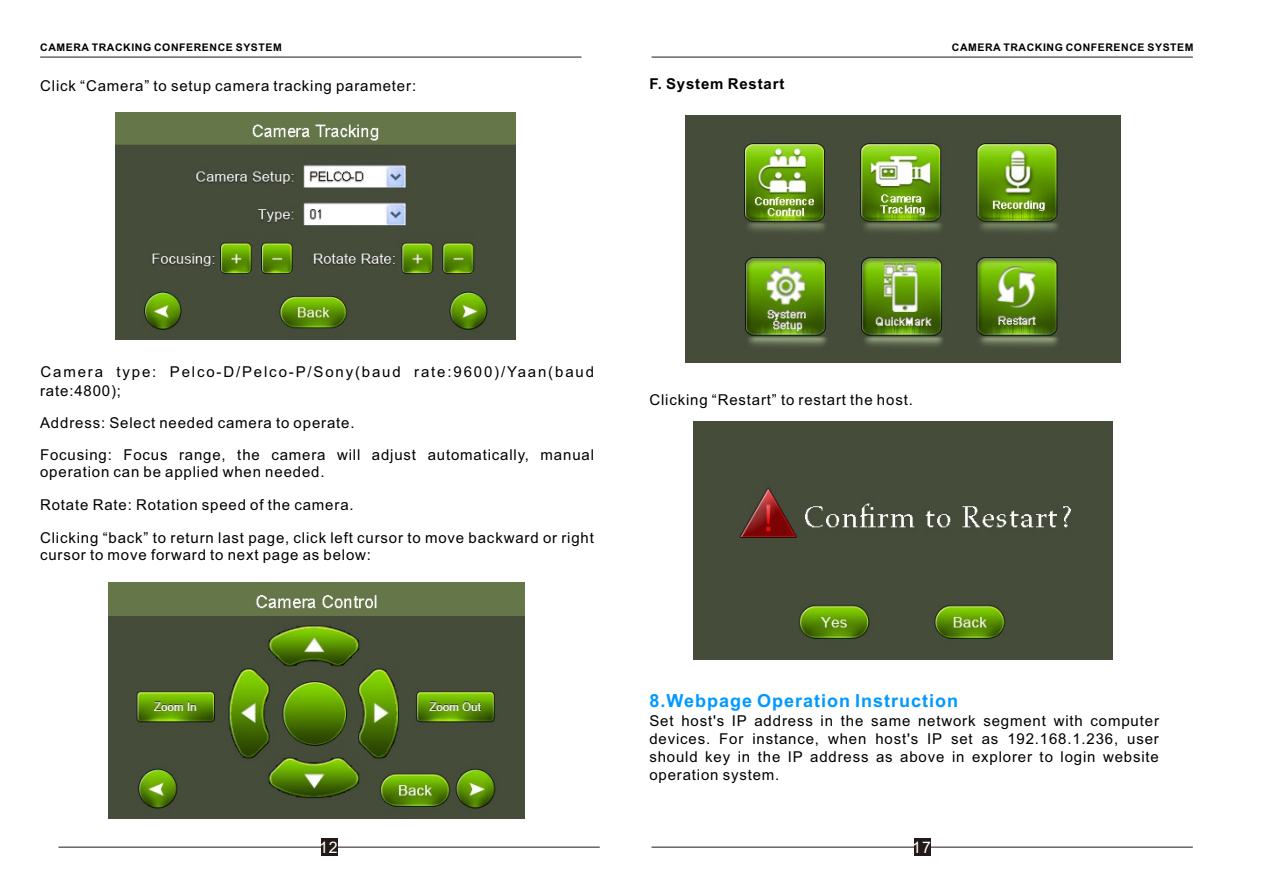
<style>
.page{position:relative;width:1263px;height:893px;background:#fff}
.page>*{position:absolute;margin:0;border:0;box-sizing:border-box;transform-origin:0 0}
.t1{font:700 18px "Arial";letter-spacing:.055em;color:#09f}
.t2{font:15.9px "Arial";color:#fff}
.t3{font:15px/18px "Arial";letter-spacing:.055em;color:#000}
.t4{font:15px/19.8px "Arial";letter-spacing:.125em;color:#000}
.t5{font:700 15px "Arial";letter-spacing:.055em;color:#000}
.t6{font:700 10.5px "Arial";letter-spacing:.055em;color:#000}
</style>
<div class="page">
<hr style="left:58px;top:847px;width:542px;height:1px;background:#231916">
<hr style="left:40px;top:57px;width:541px;height:1px;background:#231916">
<div style="left:321px;top:839px;width:17px;height:17px;background:#231916"></div>
<img style="left:115px;top:113px;width:400px;height:226px">
<img style="left:109px;top:583px;width:415px;height:235px">
<hr style="left:651px;top:57px;width:542px;height:1px;background:#231916">
<hr style="left:651px;top:847px;width:542px;height:1px;background:#231916">
<div style="left:914px;top:839px;width:17px;height:17px;background:#231916"></div>
<img style="left:685px;top:116px;width:435px;height:246px">
<img style="left:693px;top:422px;width:420px;height:237px">
<p class="t6" style="left:40px;top:43px;width:243px">CAMERA TRACKING CONFERENCE SYSTEM</p>
<p class="t3" style="left:40px;top:78px;width:377px">Click “Camera” to setup camera tracking parameter:</p>
<p class="t5" style="left:649px;top:78px;width:137px">F. System Restart</p>
<p class="t6" style="left:952px;top:44px;width:243px">CAMERA TRACKING CONFERENCE SYSTEM</p>
<p class="t4" style="left:40px;top:363px;width:555px">Camera type: Pelco-D/Pelco-P/Sony(baud rate:9600)/Yaan(baud rate:4800);</p>
<p class="t3" style="left:40px;top:408px;width:555px;line-height:31.8px">Address: Select needed camera to operate.<br>Focusing: Focus range, the camera will adjust automatically, manual</p>
<p class="t3" style="left:40px;top:464px;width:286px">operation can be applied when needed.</p>
<p class="t3" style="left:40px;top:497px;width:315px">Rotate Rate: Rotation speed of the camera.</p>
<p class="t3" style="left:40px;top:531px;width:555px;line-height:16.8px">Clicking “back” to return last page, click left cursor to move backward or right cursor to move forward to next page as below:</p>
<p class="t2" style="left:319px;top:841px;width:20px">12</p>
<p class="t3" style="left:649px;top:392px;width:265px">Clicking “Restart” to restart the host.</p>
<p class="t1" style="left:649px;top:694px;width:310px">8.Webpage Operation Instruction</p>
<p class="t3" style="left:649px;top:713px;width:511px;text-align:justify">Set host's IP address in the same network segment with computer devices. For instance, when host's IP set as 192.168.1.236, user should key in the IP address as above in explorer to login website operation system.</p>
<p class="t2" style="left:912px;top:841px;width:20px">17</p>
</div>
